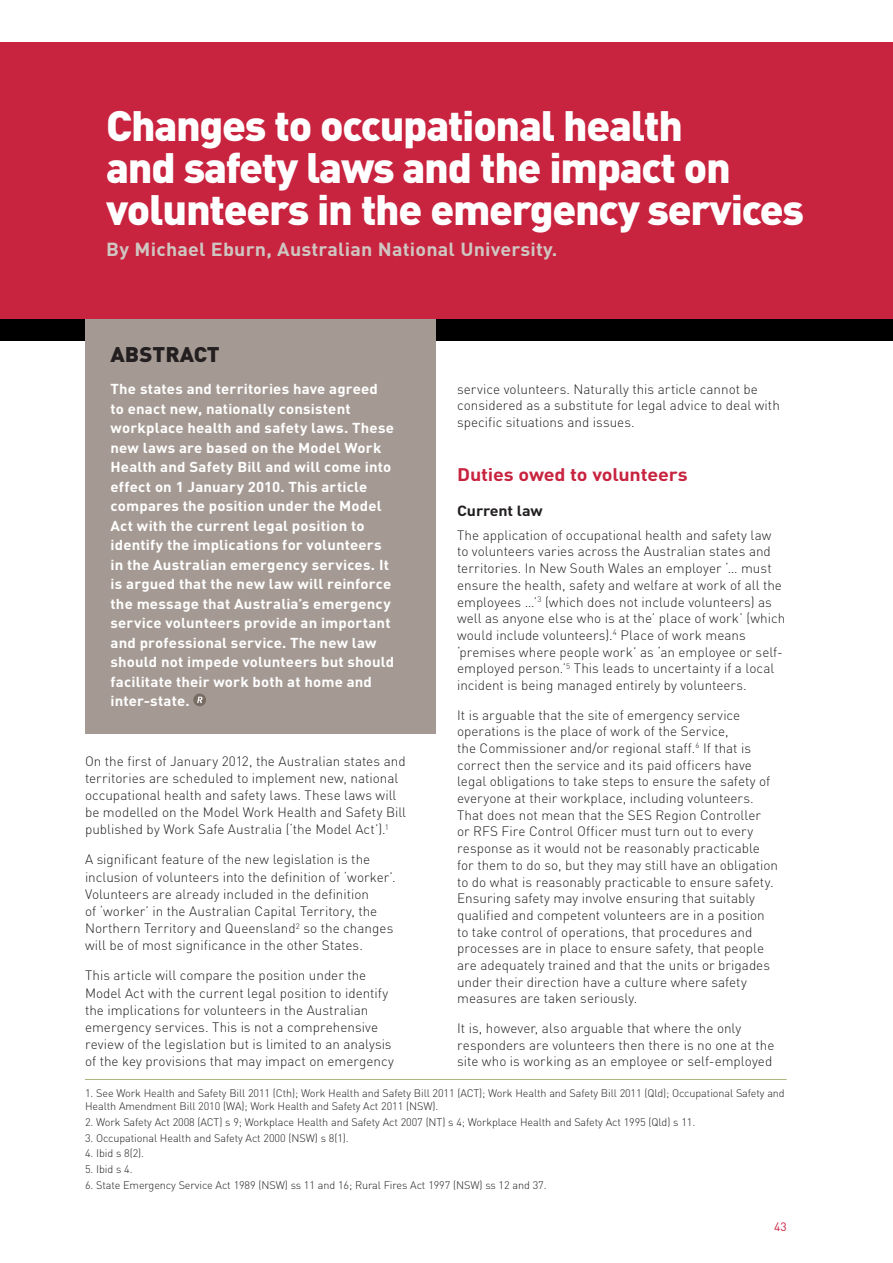
<style>
.page{position:relative;width:893px;height:1263px;background:#fff}
.page>*{position:absolute;margin:0;border:0;box-sizing:border-box;transform-origin:0 0}
.t1{font:900 42px/42px "DIN";letter-spacing:-.03em;color:#fff}
.t2{font:900 21px "DIN";color:#231f20;scale:1.05 1}
.t3{font:700 18.75px "DIN";letter-spacing:.01em;color:#cfc6c2;scale:1.05 1}
.t4{font:700 18px "DIN";letter-spacing:-.01em;color:#c8233f;scale:1.1 1}
.t5{font:700 14.7px "DIN";letter-spacing:-.01em;color:#231f20;scale:1.1 1}
.t6{font:700 14.25px/19.5px "DIN";letter-spacing:.01em;color:#fff;scale:1.05 1}
.t7{font:300 13.5px/16.6px "DIN";color:#231f20}
.t8{font:12px "DIN";color:#c8233f}
.t9{font:300 10.8px/13.5px "DIN";letter-spacing:-.01em;color:#231f20}
</style>
<div class="page">
<div style="left:0;top:43px;width:893px;height:276px;background:#c8233f"></div>
<div style="left:0;top:319px;width:893px;height:21px;background:#000"></div>
<div style="left:85px;top:319px;width:351px;height:414px;background:#a59a93"></div>
<svg style="left:193px;top:693px;width:13px;height:13px"></svg>
<svg style="left:197px;top:697px;width:6px;height:6px"></svg>
<hr style="left:85px;top:1079px;width:702px;height:1px;background:#adb47e">
<h1 class="t1" style="left:106px;top:102px;width:699px">Changes to occupational health<br>and safety laws and the impact on volunteers in the emergency services</h1>
<h3 class="t3" style="left:106px;top:237px;width:431px">By Michael Eburn, Australian National University.</h3>
<h2 class="t2" style="left:111px;top:340px;width:106px">ABSTRACT</h2>
<p class="t6" style="left:111px;top:379px;width:272px">The states and territories have agreed to enact new, nationally consistent workplace health and safety laws. These new laws are based on the Model Work Health and Safety Bill and will come into effect on 1 January 2010. This article compares the position under the Model Act with the current legal position to identify the implications for volunteers in the Australian emergency services. It is argued that the new law will reinforce the message that Australia’s emergency service volunteers provide an important and professional service. The new law should not impede volunteers but should facilitate their work both at home and inter-state.</p>
<p class="t7" style="left:85px;top:752px;width:323px;line-height:17.2px">On the first of January 2012, the Australian states and territories are scheduled to implement new, national occupational health and safety laws. These laws will be modelled on the Model Work Health and Safety Bill published by Work Safe Australia (‘the Model Act’).<sup>1</sup></p>
<p class="t7" style="left:85px;top:851px;width:312px;line-height:17.2px">A significant feature of the new legislation is the inclusion of volunteers into the definition of ‘worker’.<br>Volunteers are already included in the definition<br>of ‘worker’ in the Australian Capital Territory, the Northern Territory and Queensland<sup>2</sup> so the changes will be of most significance in the other States.</p>
<p class="t7" style="left:85px;top:967px;width:310px;line-height:17.2px">This article will compare the position under the Model Act with the current legal position to identify the implications for volunteers in the Australian emergency services. This is not a comprehensive review of the legislation but is limited to an analysis of the key provisions that may impact on emergency</p>
<p class="t7" style="left:457px;top:380px;width:324px">service volunteers. Naturally this article cannot be considered as a substitute for legal advice to deal with specific situations and issues.</p>
<h3 class="t4" style="left:457px;top:463px;width:211px">Duties owed to volunteers</h3>
<p class="t5" style="left:457px;top:501px;width:79px">Current law</p>
<p class="t7" style="left:457px;top:526px;width:330px">The application of occupational health and safety law to volunteers varies across the Australian states and territories. In New South Wales an employer ‘… must ensure the health, safety and welfare at work of all the employees …’<sup>3</sup> (which does not include volunteers) as well as anyone else who is at the’ place of work’ (which would include volunteers).<sup>4</sup> Place of work means ‘premises where people work’ as ‘an employee or self&shy;employed person.’<sup>5</sup> This leads to uncertainty if a local incident is being managed entirely by volunteers.</p>
<p class="t7" style="left:457px;top:706px;width:322px">It is arguable that the site of emergency service operations is the place of work of the Service,<br>the Commissioner and/or regional staff.<sup>6</sup> If that is correct then the service and its paid officers have legal obligations to take steps to ensure the safety of everyone at their workplace, including volunteers.<br>That does not mean that the SES Region Controller<br>or RFS Fire Control Officer must turn out to every response as it would not be reasonably practicable for them to do so, but they may still have an obligation to do what is reasonably practicable to ensure safety.<br>Ensuring safety may involve ensuring that suitably qualified and competent volunteers are in a position to take control of operations, that procedures and processes are in place to ensure safety, that people are adequately trained and that the units or brigades under their direction have a culture where safety measures are taken seriously.</p>
<p class="t7" style="left:457px;top:1019px;width:319px">It is, however, also arguable that where the only responders are volunteers then there is no one at the site who is working as an employee or self-employed</p>
<p class="t9" style="left:85px;top:1086px;width:701px">1. See Work Health and Safety Bill 2011 (Cth); Work Health and Safety Bill 2011 (ACT); Work Health and Safety Bill 2011 (Qld); Occupational Safety and<br>Health Amendment Bill 2010 (WA); Work Health and Safety Act 2011 (NSW).</p>
<p class="t9" style="left:85px;top:1115px;width:612px">2. Work Safety Act 2008 (ACT) s 9; Workplace Health and Safety Act 2007 (NT) s 4; Workplace Health and Safety Act 1995 (Qld) s 11.</p>
<p class="t9" style="left:85px;top:1131px;width:265px">3. Occupational Health and Safety Act 2000 (NSW) s 8(1).</p>
<p class="t9" style="left:85px;top:1146px;width:61px">4. Ibid s 8(2).</p>
<p class="t9" style="left:85px;top:1162px;width:49px">5. Ibid s 4.</p>
<p class="t9" style="left:85px;top:1178px;width:463px">6. State Emergency Service Act 1989 (NSW) ss 11 and 16; Rural Fires Act 1997 (NSW) ss 12 and 37.</p>
<p class="t8" style="left:774px;top:1219px;width:14px">43</p>
</div>
